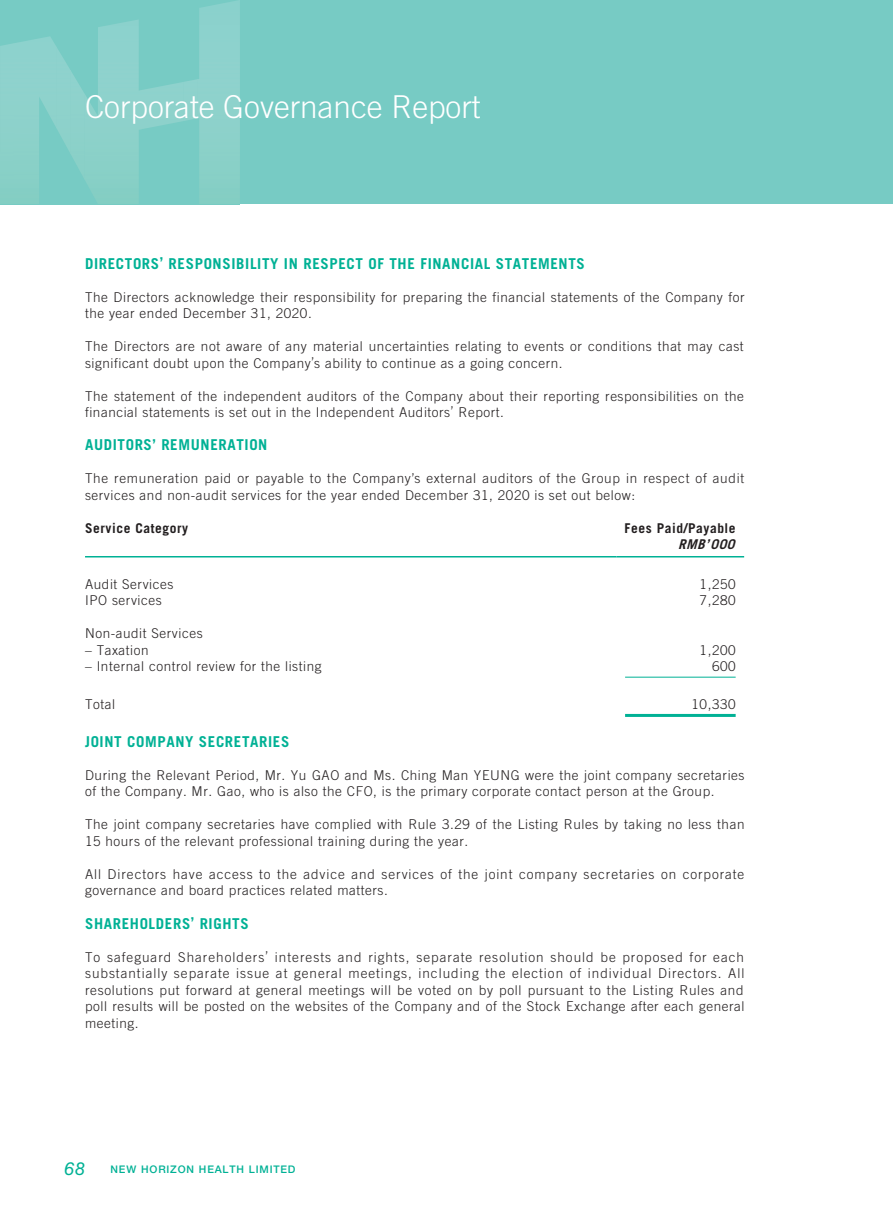
<style>
.page{position:relative;width:893px;height:1212px;background:#fff}
.page>*{position:absolute;margin:0;border:0;box-sizing:border-box;transform-origin:0 0}
.t1{font:300 31.5px "Trade Gothic LT Std";color:#fff}
.t2{font:italic 18px "Helvetica Neue LT Std";color:#00b195}
.t3{font:700 15px "Trade Gothic LT Std";letter-spacing:.04em;color:#00b195}
.t4{font:300 13.5px/16.5px "Trade Gothic LT Std";letter-spacing:.04em;color:#231f20}
.t5{font:300 13.5px/16.5px "Trade Gothic LT Std";letter-spacing:.07em;color:#231f20}
.t6{font:700 13.5px "Trade Gothic LT Std";letter-spacing:.04em;color:#231f20}
.t7{font:italic 700 13.5px "Trade Gothic LT Std";color:#231f20}
.t8{font:500 10.5px "Helvetica Neue LT Std";letter-spacing:.08em;color:#00b195}
</style>
<div class="page">
<div style="left:0;top:0;width:893px;height:204px;background:#77cbc4"></div>
<img style="left:198px;top:0;width:42px;height:204px">
<img style="left:85px;top:20px;width:56px;height:184px">
<img style="left:14px;top:36px;width:42px;height:100px">
<img style="left:0;top:43px;width:14px;height:161px">
<img style="left:56px;top:47px;width:14px;height:105px">
<img style="left:70px;top:70px;width:15px;height:109px">
<img style="left:184px;top:79px;width:14px;height:42px">
<img style="left:141px;top:82px;width:43px;height:47px">
<div style="left:14px;top:136px;width:25px;height:68px;background:#88d0c7"></div>
<hr style="left:85px;top:556px;width:532px;height:1px;background:#00b195">
<hr style="left:617px;top:556px;width:127px;height:1px;background:#00b195">
<hr style="left:625px;top:677px;width:111px;height:1px;background:#00b195">
<hr style="left:625px;top:714px;width:111px;height:3px;background:#00b195">
<h1 class="t1" style="left:85px;top:88px;width:397px">Corporate Governance Report</h1>
<p class="t3" style="left:85px;top:254px;width:501px">DIRECTORS’ RESPONSIBILITY IN RESPECT OF THE FINANCIAL STATEMENTS</p>
<p class="t4" style="left:85px;top:288px;width:661px">The Directors acknowledge their responsibility for preparing the financial statements of the Company for the year ended December 31, 2020.</p>
<p class="t4" style="left:85px;top:338px;width:660px">The Directors are not aware of any material uncertainties relating to events or conditions that may cast significant doubt upon the Company’s ability to continue as a going concern.</p>
<p class="t4" style="left:85px;top:387px;width:660px">The statement of the independent auditors of the Company about their reporting responsibilities on the financial statements is set out in the Independent Auditors’ Report.</p>
<p class="t3" style="left:85px;top:436px;width:184px">AUDITORS’ REMUNERATION</p>
<p class="t4" style="left:85px;top:470px;width:661px">The remuneration paid or payable to the Company’s external auditors of the Group in respect of audit services and non-audit services for the year ended December 31, 2020 is set out below:</p>
<p class="t6" style="left:85px;top:520px;width:105px">Service Category</p>
<p class="t6" style="left:625px;top:520px;width:113px">Fees Paid/Payable</p>
<p class="t7" style="left:678px;top:536px;width:62px">RMB’ 000</p>
<p class="t4" style="left:85px;top:575px;width:90px">Audit Services</p>
<p class="t4" style="left:700px;top:575px;width:38px">1,250</p>
<p class="t4" style="left:85px;top:592px;width:78px">IPO services</p>
<p class="t4" style="left:700px;top:592px;width:38px">7,280</p>
<p class="t4" style="left:85px;top:625px;width:119px">Non-audit Services</p>
<p class="t4" style="left:85px;top:641px;width:65px">– Taxation</p>
<p class="t4" style="left:700px;top:641px;width:38px">1,200</p>
<p class="t4" style="left:85px;top:658px;width:238px">– Internal control review for the listing</p>
<p class="t4" style="left:712px;top:658px;width:25px">600</p>
<p class="t4" style="left:85px;top:695px;width:32px">Total</p>
<p class="t4" style="left:691px;top:695px;width:46px">10,330</p>
<p class="t3" style="left:85px;top:732px;width:206px">JOINT COMPANY SECRETARIES</p>
<p class="t4" style="left:85px;top:766px;width:661px">During the Relevant Period, Mr. Yu GAO and Ms. Ching Man YEUNG were the joint company secretaries of the Company. Mr. Gao, who is also the CFO, is the primary corporate contact person at the Group.</p>
<p class="t4" style="left:85px;top:816px;width:661px">The joint company secretaries have complied with Rule 3.29 of the Listing Rules by taking no less than<br>15 hours of the relevant professional training during the year.</p>
<p class="t5" style="left:85px;top:865px;width:661px">All Directors have access to the advice and services of the joint company secretaries on corporate governance and board practices related matters.</p>
<p class="t3" style="left:85px;top:914px;width:165px">SHAREHOLDERS’ RIGHTS</p>
<p class="t4" style="left:85px;top:948px;width:661px;text-align:justify">To safeguard Shareholders’ interests and rights, separate resolution should be proposed for each substantially separate issue at general meetings, including the election of individual Directors. All resolutions put forward at general meetings will be voted on by poll pursuant to the Listing Rules and poll results will be posted on the websites of the Company and of the Stock Exchange after each general meeting.</p>
<h2 class="t2" style="left:65px;top:1158px;width:22px">68</h2>
<p class="t8" style="left:111px;top:1162px;width:186px">NEW HORIZON HEALTH LIMITED</p>
</div>
